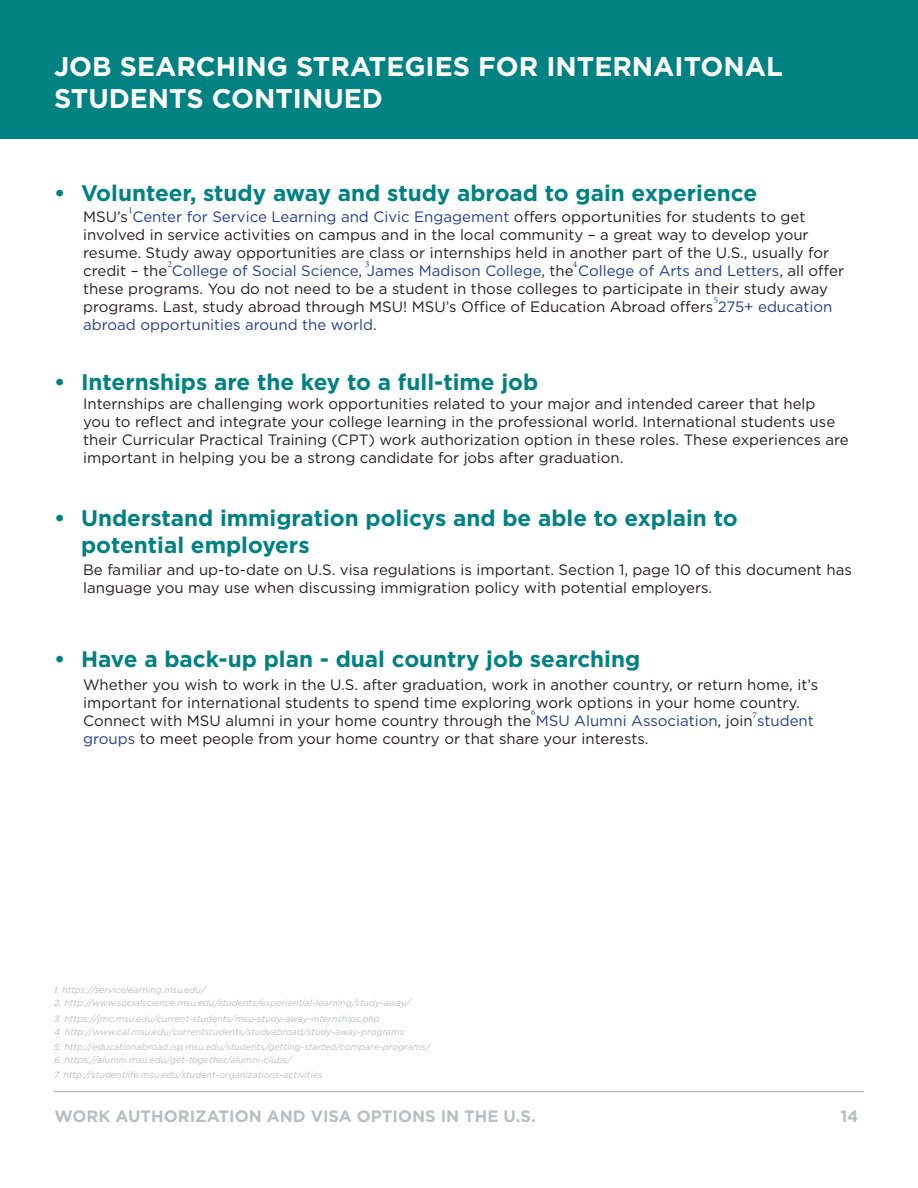
<style>
.page{position:relative;width:918px;height:1188px;background:#fff}
.page>*{position:absolute;margin:0;border:0;box-sizing:border-box;transform-origin:0 0}
.t1{font:700 27px/32.4px "Gotham";color:#fff}
.t2{font:700 22.5px/27px "Gotham";color:#008182}
.t3{font:700 16.5px "Gotham";color:#bcbdc0}
.t4{font:15px/18px "Gotham";color:#231f20}
.t5{font:italic 9px "Gotham";color:#bcbdc0}
.t6{font:9px "Minion Pro";color:#253f8e}
.s1{color:#253f8e}
</style>
<div class="page">
<div style="left:0;top:0;width:918px;height:138px;background:#008182"></div>
<hr style="left:54px;top:1091px;width:810px;height:1px;background:#bcbdc0">
<h1 class="t1" style="left:54px;top:50px;width:730px">JOB SEARCHING STRATEGIES FOR INTERNAITONAL<br>STUDENTS CONTINUED</h1>
<h2 class="t2" style="left:54px;top:179px;width:705px">• Volunteer, study away and study abroad to gain experience</h2>
<p class="t6" style="left:129px;top:204px;width:6px">1</p>
<p class="t4" style="left:83px;top:207px;width:762px">MSU’s <span class="s1">Center for Service Learning and Civic Engagement</span> offers opportunities for students to get involved in service activities on campus and in the local community – a great way to develop your resume. Study away opportunities are class or internships held in another part of the U.S., usually for credit – the <span class="s1">College of Social Science</span>, <span class="s1">James Madison College</span>, the <span class="s1">College of Arts and Letters</span>, all offer these programs. You do not need to be a student in those colleges to participate in their study away programs. Last, study abroad through MSU! MSU’s Office of Education Abroad offers <span class="s1">275+ education abroad opportunities around the world.</span></p>
<p class="t6" style="left:168px;top:259px;width:6px">2</p>
<p class="t6" style="left:365px;top:259px;width:6px">3</p>
<p class="t6" style="left:573px;top:259px;width:6px">4</p>
<p class="t6" style="left:714px;top:294px;width:6px">5</p>
<h2 class="t2" style="left:54px;top:368px;width:486px">• Internships are the key to a full-time job</h2>
<p class="t4" style="left:83px;top:395px;width:767px">Internships are challenging work opportunities related to your major and intended career that help<br>you to reflect and integrate your college learning in the professional world. International students use their Curricular Practical Training (CPT) work authorization option in these roles. These experiences are important in helping you be a strong candidate for jobs after graduation.</p>
<h2 class="t2" style="left:81px;top:504px;width:658px;text-indent:-27px">• Understand immigration policys and be able to explain to potential employers</h2>
<p class="t4" style="left:83px;top:561px;width:770px">Be familiar and up-to-date on U.S. visa regulations is important. Section 1, page 10 of this document has language you may use when discussing immigration policy with potential employers.</p>
<h2 class="t2" style="left:54px;top:646px;width:588px">• Have a back-up plan - dual country job searching</h2>
<p class="t4" style="left:83px;top:676px;width:737px">Whether you wish to work in the U.S. after graduation, work in another country, or return home, it’s important for international students to spend time exploring work options in your home country.<br>Connect with MSU alumni in your home country through the <span class="s1">MSU Alumni Association</span>, join <span class="s1">student groups</span> to meet people from your home country or that share your interests.</p>
<p class="t6" style="left:531px;top:706px;width:6px">6</p>
<p class="t6" style="left:753px;top:709px;width:6px">7</p>
<p class="t5" style="left:54px;top:984px;width:153px">1. https://servicelearning.msu.edu/</p>
<p class="t5" style="left:54px;top:997px;width:358px">2. http://www.socialscience.msu.edu/students/experiential-learning/study-away/</p>
<p class="t5" style="left:54px;top:1013px;width:327px">3. https://jmc.msu.edu/current-students/msu-study-away-internships.php</p>
<p class="t5" style="left:54px;top:1026px;width:352px">4. http://www.cal.msu.edu/currentstudents/studyabroad/study-away-programs</p>
<p class="t5" style="left:54px;top:1041px;width:378px">5. http://educationabroad.isp.msu.edu/students/getting-started/compare-programs/</p>
<p class="t5" style="left:54px;top:1054px;width:239px">6. https://alumni.msu.edu/get-together/alumni-clubs/</p>
<p class="t5" style="left:54px;top:1069px;width:270px">7. http://studentlife.msu.edu/student-organizations-activities</p>
<p class="t3" style="left:55px;top:1105px;width:483px">WORK AUTHORIZATION AND VISA OPTIONS IN THE U.S.</p>
<p class="t3" style="left:840px;top:1105px;width:20px">14</p>
</div>
